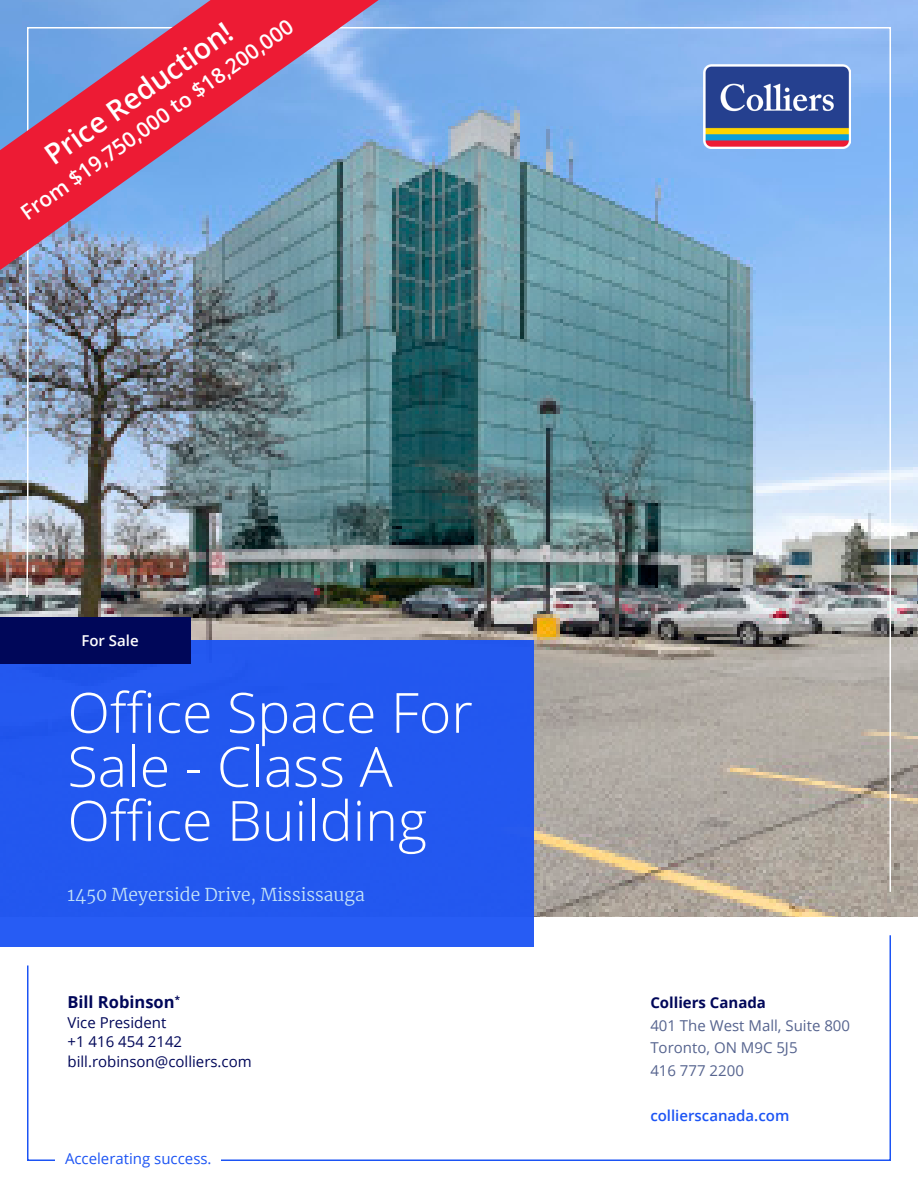
<style>
.page{position:relative;width:918px;height:1188px;background:#fff}
.page>*{position:absolute;margin:0;border:0;box-sizing:border-box;transform-origin:0 0}
.Body_Text_-_Dark_Blue_CMYK{font:300 55.5px/54px "Open Sans";color:#fff}
.Body_Text_-_Dark_Blue_CMYK-2{font:600 28.5px "Open Sans";color:#fff}
.Body_Text_-_Dark_Blue_CMYK-3{font:600 21px "Open Sans";color:#fff}
.Pull_Quote_or_Sentence_Highlight__Merriw{font:300 17.55px "Merriweather";color:#c4e3f8}
.t1{font:700 16.5px "Open Sans";color:#000759}
.t2{font:15px "Open Sans";color:#000759}
.Body_Text_-_Dark_Grey_CMYK{font:15px "Open Sans";color:#56648f}
.Body_Text_-_White_CMYK{font:15px "Open Sans";color:#1c54f4}
.Body_Text_-_Dark_Grey_CMYK-2{font:600 15px "Open Sans";color:#1c54f4}
.Body_Text_-_Dark_Grey_CMYK-3{font:700 15px "Open Sans";color:#000759}
.Body_Text_-_White_CMYK-2{font:600 15px "Open Sans";color:#fff}
</style>
<div class="page">
<img style="left:0;top:0;width:918px;height:916px">
<svg style="left:27px;top:935px;width:864px;height:226px"></svg>
<img style="left:25px;top:26px;width:867px;height:867px">
<div style="left:56px;top:1153px;width:165px;height:11px;background:#fff"></div>
<div style="left:0;top:640px;width:534px;height:307px;background:#2358ef"></div>
<svg style="left:0;top:0;width:379px;height:270px;background:#a1779f"></svg>
<div style="left:0;top:617px;width:190px;height:47px;background:#000759"></div>
<p class="Body_Text_-_Dark_Blue_CMYK-3" style="left:14px;top:202px;width:330px;rotate:-35deg">From $19,750,000 to $18,200,000</p>
<p class="Body_Text_-_Dark_Blue_CMYK-2" style="left:37px;top:143px;width:224px;rotate:-36deg">Price Reduction!</p>
<p class="Body_Text_-_White_CMYK-2" style="left:81px;top:631px;width:59px">For Sale</p>
<p class="Body_Text_-_Dark_Blue_CMYK" style="left:68px;top:684px;width:407px">Office Space For<br>Sale - Class A<br>Office Building</p>
<p class="Pull_Quote_or_Sentence_Highlight__Merriw" style="left:68px;top:882px;width:299px">1450 Meyerside Drive, Mississauga</p>
<p class="t1" style="left:68px;top:990px;width:114px">Bill Robinson<sup>*</sup></p>
<p class="t2" style="left:68px;top:1012px;width:100px">Vice President</p>
<p class="t2" style="left:68px;top:1031px;width:116px">+1 416 454 2142</p>
<p class="t2" style="left:68px;top:1051px;width:186px">bill.robinson@colliers.com</p>
<p class="Body_Text_-_White_CMYK" style="left:65px;top:1148px;width:148px">Accelerating success.</p>
<p class="Body_Text_-_Dark_Grey_CMYK-3" style="left:650px;top:992px;width:117px">Colliers Canada</p>
<p class="Body_Text_-_Dark_Grey_CMYK" style="left:650px;top:1015px;width:201px">401 The West Mall, Suite 800</p>
<p class="Body_Text_-_Dark_Grey_CMYK" style="left:650px;top:1037px;width:149px">Toronto, ON M9C 5J5</p>
<p class="Body_Text_-_Dark_Grey_CMYK" style="left:650px;top:1060px;width:95px">416 777 2200</p>
<p class="Body_Text_-_Dark_Grey_CMYK-2" style="left:650px;top:1105px;width:141px">collierscanada.com</p>
</div>
